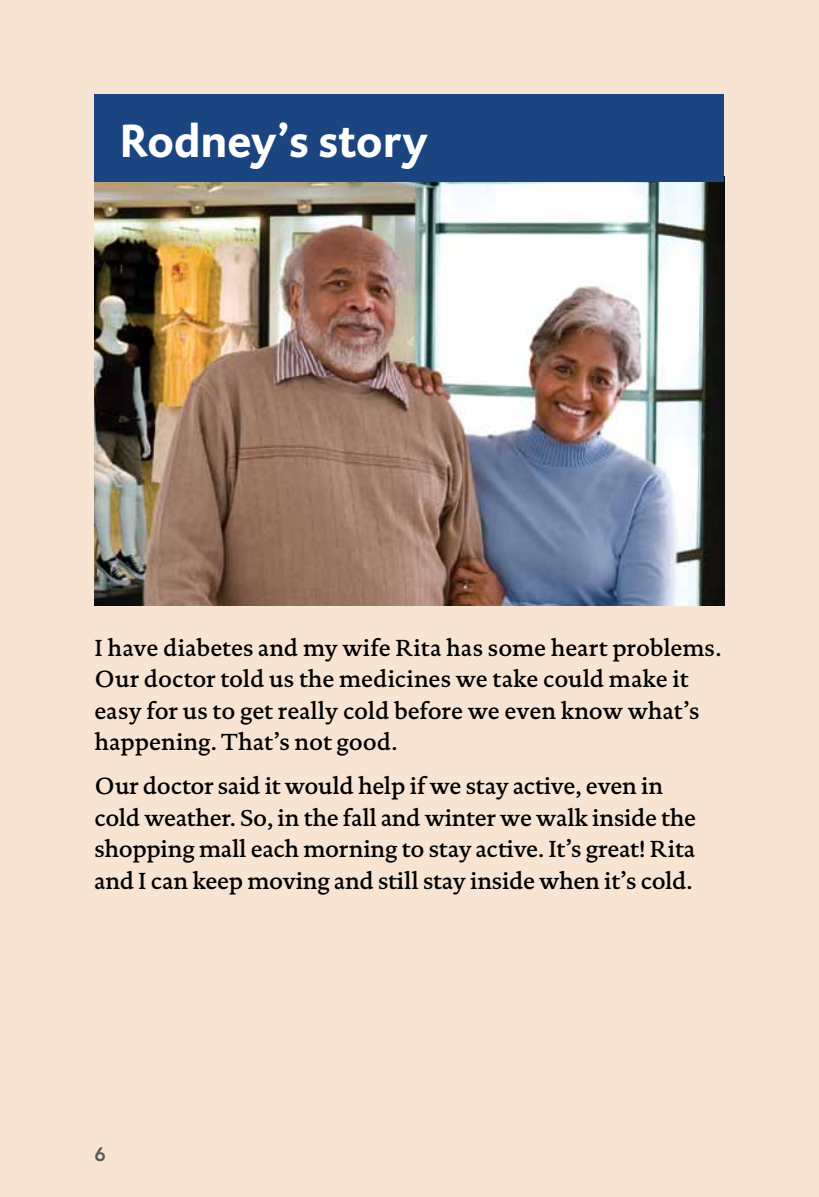
<style>
.page{position:relative;width:819px;height:1197px;background:#f8e4d2}
.page>*{position:absolute;margin:0;border:0;box-sizing:border-box;transform-origin:0 0}
.t1{font:700 47.25px "DTL Caspari ST";color:#fff}
.t2{font:23.62px/31.5px "DTL Documenta ST Medium";letter-spacing:-.01em;color:#000}
.t3{font:800 19.25px "Avenir";color:#58595b}
</style>
<div class="page">
<img style="left:94px;top:182px;width:630px;height:423px">
<div style="left:94px;top:94px;width:630px;height:88px;background:#1a4581"></div>
<h1 class="t1" style="left:120px;top:110px;width:310px">Rodney’s story</h1>
<p class="t2" style="left:94px;top:632px;width:628px">I have diabetes and my wife Rita has some heart problems.<br>Our doctor told us the medicines we take could make it easy for us to get really cold before we even know what’s happening. That’s not good.</p>
<p class="t2" style="left:94px;top:770px;width:603px">Our doctor said it would help if we stay active, even in cold weather. So, in the fall and winter we walk inside the shopping mall each morning to stay active. It’s great! Rita and I can keep moving and still stay inside when it’s cold.</p>
<p class="t3" style="left:94px;top:1143px;width:13px">6</p>
</div>
